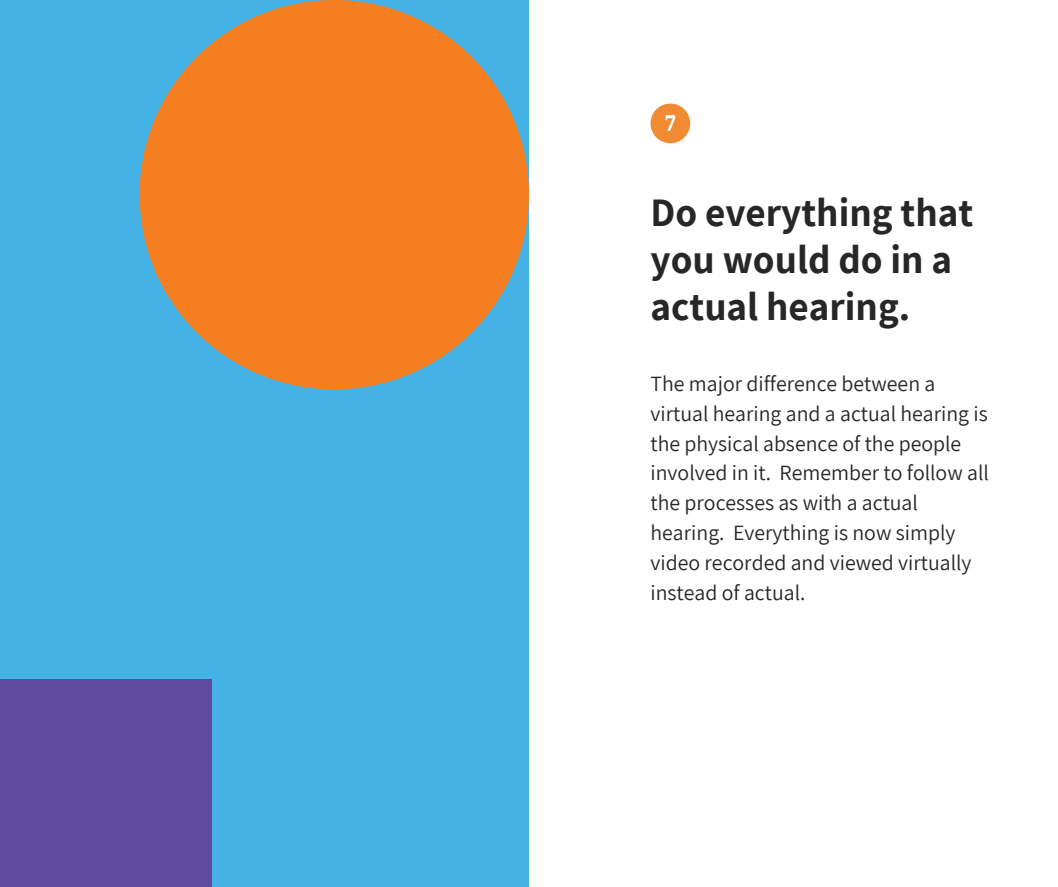
<style>
.page{position:relative;width:1058px;height:887px;background:#fff}
.page>*{position:absolute;margin:0;border:0;box-sizing:border-box;transform-origin:0 0}
.t1{font:700 39.45px/46.8px "Assistant";color:#272727}
.t2{font:700 24.6px "Halant";color:#fff}
.t3{font:21.75px/29.8px "Assistant";color:#272727}
</style>
<div class="page">
<div style="left:0;top:0;width:529px;height:886px;background:#44b2e5"></div>
<div style="left:0;top:679px;width:212px;height:207px;background:#5e4b9f"></div>
<svg style="left:140px;top:0;width:389px;height:389px;fill:#f57f20"></svg>
<svg style="left:650px;top:104px;width:40px;height:39px"></svg>
<p class="t2" style="left:664px;top:105px;width:13px">7</p>
<h1 class="t1" style="left:650px;top:188px;width:324px">Do everything that you would do in a actual hearing.</h1>
<p class="t3" style="left:650px;top:368px;width:340px">The major difference between a virtual hearing and a actual hearing is the physical absence of the people involved in it. Remember to follow all the processes as with a actual hearing. Everything is now simply video recorded and viewed virtually instead of actual.</p>
</div>
